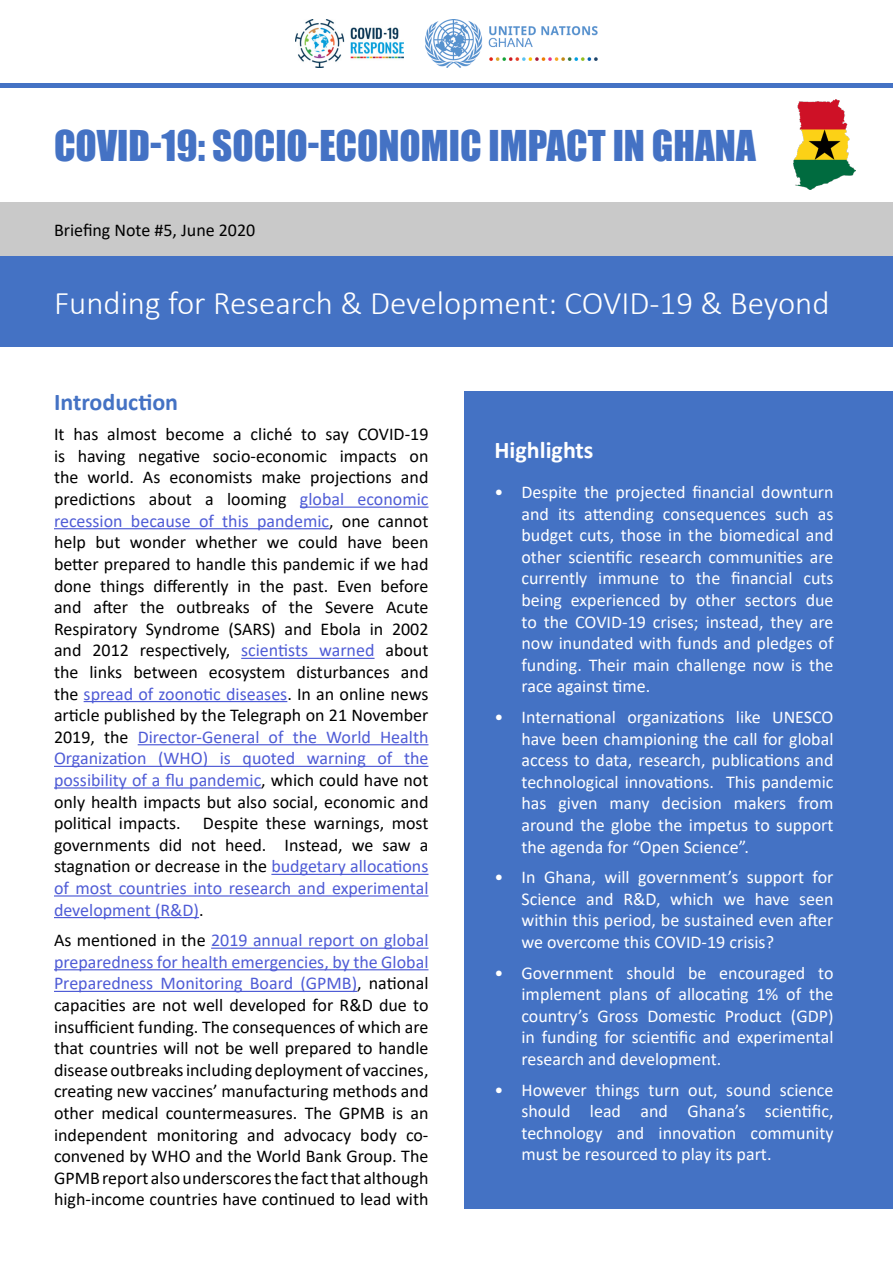
<style>
.page{position:relative;width:893px;height:1263px;background:#fff}
.page>*{position:absolute;margin:0;border:0;box-sizing:border-box;transform-origin:0 0}
.t1{font:39px "Impact";color:#4472c4}
.t2{font:300 33px "Calibri";color:#fff}
.t3{font:700 24px "Calibri";color:#4472c4}
.t4{font:700 24px "Calibri";color:#fff}
.t5{font:18px/21.6px "Calibri";color:#000;text-align:justify}
.t6{font:18px/21.6px "Calibri";color:#fff;text-align:justify}
.s1{color:#4f5cd6}
</style>
<div class="page">
<hr style="left:300px;top:506px;width:128px;height:2px;background:#4f5cd6">
<hr style="left:54px;top:528px;width:275px;height:1px;background:#4f5cd6">
<hr style="left:241px;top:658px;width:134px;height:1px;background:#4f5cd6">
<hr style="left:84px;top:701px;width:203px;height:1px;background:#4f5cd6">
<hr style="left:138px;top:744px;width:290px;height:1px;background:#4f5cd6">
<hr style="left:54px;top:766px;width:374px;height:1px;background:#4f5cd6">
<hr style="left:54px;top:787px;width:207px;height:1px;background:#4f5cd6">
<hr style="left:271px;top:874px;width:157px;height:1px;background:#4f5cd6">
<hr style="left:54px;top:895px;width:374px;height:1px;background:#4f5cd6">
<hr style="left:54px;top:917px;width:145px;height:1px;background:#4f5cd6">
<hr style="left:211px;top:947px;width:217px;height:2px;background:#4f5cd6">
<hr style="left:54px;top:969px;width:374px;height:1px;background:#4f5cd6">
<hr style="left:54px;top:991px;width:303px;height:1px;background:#4f5cd6">
<div style="left:0;top:83px;width:893px;height:5px;background:#4472c4"></div>
<div style="left:0;top:202px;width:893px;height:54px;background:#c9c9c9"></div>
<img style="left:295px;top:19px;width:108px;height:48px">
<img style="left:426px;top:19px;width:172px;height:48px">
<img style="left:793px;top:99px;width:63px;height:91px">
<div style="left:464px;top:392px;width:429px;height:817px;background:#4472c4"></div>
<div style="left:0;top:256px;width:893px;height:91px;background:#4472c4"></div>
<h1 class="t1" style="left:54px;top:115px;width:703px">COVID-19: SOCIO-ECONOMIC IMPACT IN GHANA</h1>
<p class="t5" style="left:54px;top:219px;width:203px">Briefing Note #5, June 2020</p>
<h2 class="t2" style="left:54px;top:283px;width:777px">Funding for Research &amp; Development: COVID-19 &amp; Beyond</h2>
<h3 class="t3" style="left:54px;top:385px;width:126px">Introduction</h3>
<p class="t5" style="left:54px;top:423px;width:376px">It has almost become a cliché to say COVID-19 is having negative socio-economic impacts on the world. As economists make projections and predictions about a looming <span class="s1">global economic recession because of this pandemic</span>, one cannot help but wonder whether we could have been better prepared to handle this pandemic if we had done things differently in the past. Even before and after the outbreaks of the Severe Acute Respiratory Syndrome (SARS) and Ebola in 2002 and 2012 respectively, <span class="s1">scientists warned</span> about the links between ecosystem disturbances and the <span class="s1">spread of zoonotic diseases</span>. In an online news article published by the Telegraph on 21 November 2019, the <span class="s1">Director-General of the World Health Organization (WHO) is quoted warning of the possibility of a flu pandemic</span>, which could have not only health impacts but also social, economic and political impacts. Despite these warnings, most governments did not heed. Instead, we saw a stagnation or decrease in the <span class="s1">budgetary allocations of most countries into research and experimental development (R&amp;D)</span>.</p>
<p class="t5" style="left:54px;top:929px;width:376px">As mentioned in the <span class="s1">2019 annual report on global preparedness for health emergencies, by the Global Preparedness Monitoring Board (GPMB)</span>, national capacities are not well developed for R&amp;D due to insufficient funding. The consequences of which are that countries will not be well prepared to handle disease outbreaks including deployment of vaccines, creating new vaccines’ manufacturing methods and other medical countermeasures. The GPMB is an independent monitoring and advocacy body co&shy;convened by WHO and the World Bank Group. The GPMB report also underscores the fact that although high-income countries have continued to lead with</p>
<h3 class="t4" style="left:494px;top:433px;width:101px">Highlights</h3>
<p class="t6" style="left:521px;top:481px;width:314px;text-indent:-27px">• Despite the projected financial downturn and its attending consequences such as budget cuts, those in the biomedical and other scientific research communities are currently immune to the financial cuts being experienced by other sectors due to the COVID-19 crises; instead, they are now inundated with funds and pledges of funding. Their main challenge now is the race against time.</p>
<p class="t6" style="left:521px;top:706px;width:313px;text-indent:-27px">• International organizations like UNESCO have been championing the call for global access to data, research, publications and technological innovations. This pandemic has given many decision makers from around the globe the impetus to support the agenda for “Open Science”.</p>
<p class="t6" style="left:521px;top:866px;width:314px;text-indent:-27px">• In Ghana, will government’s support for Science and R&amp;D, which we have seen within this period, be sustained even after we overcome this COVID-19 crisis?</p>
<p class="t6" style="left:521px;top:961px;width:313px;text-indent:-27px">• Government should be encouraged to implement plans of allocating 1% of the country’s Gross Domestic Product (GDP) in funding for scientific and experimental research and development.</p>
<p class="t6" style="left:521px;top:1078px;width:314px;text-indent:-27px">• However things turn out, sound science should lead and Ghana’s scientific, technology and innovation community must be resourced to play its part.</p>
</div>
